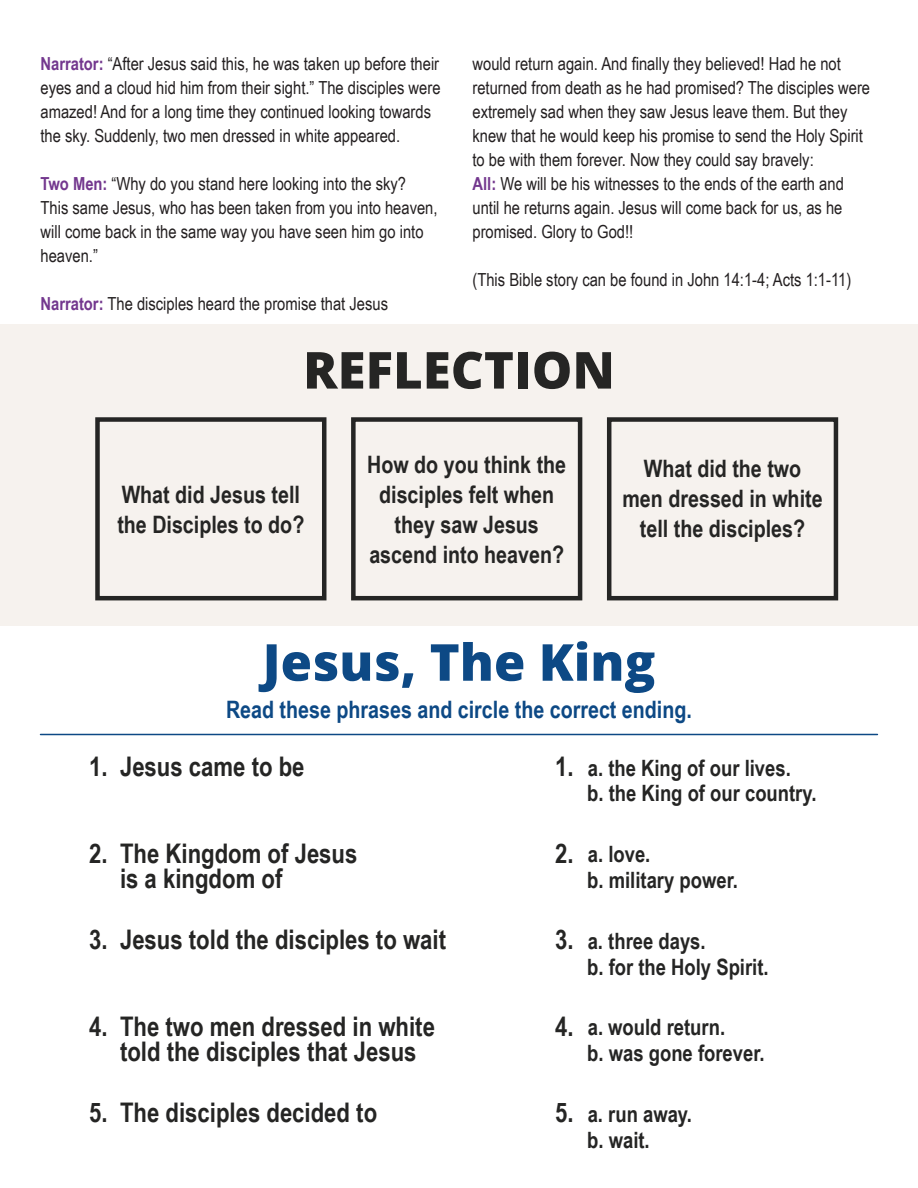
<style>
.page{position:relative;width:918px;height:1188px;background:#fff}
.page>*{position:absolute;margin:0;border:0;box-sizing:border-box;transform-origin:0 0}
.t1{font:800 51px "Open Sans";color:#0d4985}
.t2{font:800 51px "Open Sans";color:#252524}
.t3{font:700 27px "Arial Narrow";color:#252524}
.t4{font:700 24px "Arial Narrow";color:#252524}
.t5{font:700 24px "Arial Narrow";color:#0d4985}
.t6{font:700 22.5px "Arial Narrow";color:#252524}
.t7{font:18px/24px "Arial Narrow";color:#231f20}
.s1{font-weight:700;color:#73378e}
</style>
<div class="page">
<div style="left:0;top:324px;width:918px;height:302px;background:#f6f2ee"></div>
<div style="left:95px;top:417px;width:231px;height:183px;border:4px solid #252524"></div>
<div style="left:351px;top:417px;width:231px;height:183px;border:4px solid #252524"></div>
<div style="left:607px;top:417px;width:231px;height:183px;border:4px solid #252524"></div>
<hr style="left:40px;top:734px;width:837px;height:1px;background:#0d4985">
<p class="t7" style="left:40px;top:51px;width:402px"><span class="s1">Narrator:</span> “After Jesus said this, he was taken up before their eyes and a cloud hid him from their sight.” The disciples were amazed! And for a long time they continued looking towards the sky. Suddenly, two men dressed in white appeared.</p>
<p class="t7" style="left:40px;top:171px;width:399px"><span class="s1">Two Men:</span> “Why do you stand here looking into the sky?<br>This same Jesus, who has been taken from you into heaven, will come back in the same way you have seen him go into heaven.”</p>
<p class="t7" style="left:40px;top:291px;width:349px"><span class="s1">Narrator:</span> The disciples heard the promise that Jesus</p>
<p class="t2" style="left:303px;top:331px;width:313px">REFLECTION</p>
<p class="t7" style="left:472px;top:51px;width:399px">would return again. And finally they believed! Had he not returned from death as he had promised? The disciples were extremely sad when they saw Jesus leave them. But they knew that he would keep his promise to send the Holy Spirit to be with them forever. Now they could say bravely:</p>
<p class="t7" style="left:472px;top:171px;width:373px;text-align:justify"><span class="s1">All:</span> We will be his witnesses to the ends of the earth and until he returns again. Jesus will come back for us, as he promised. Glory to God!!</p>
<p class="t7" style="left:472px;top:267px;width:380px">(This Bible story can be found in John 14:1-4; Acts 1:1-11)</p>
<p class="t4" style="left:122px;top:476px;width:180px">What did Jesus tell</p>
<p class="t4" style="left:117px;top:506px;width:189px">the Disciples to do?</p>
<p class="t4" style="left:367px;top:446px;width:201px">How do you think the</p>
<p class="t4" style="left:379px;top:476px;width:177px">disciples felt when</p>
<p class="t4" style="left:395px;top:506px;width:146px">they saw Jesus</p>
<p class="t4" style="left:369px;top:536px;width:196px">ascend into heaven?</p>
<p class="t4" style="left:644px;top:450px;width:159px">What did the two</p>
<p class="t4" style="left:622px;top:480px;width:202px">men dressed in white</p>
<p class="t4" style="left:640px;top:510px;width:167px">tell the disciples?</p>
<p class="t1" style="left:263px;top:623px;width:394px">Jesus, The King</p>
<p class="t5" style="left:226px;top:692px;width:467px">Read these phrases and circle the correct ending.</p>
<p class="t3" style="left:89px;top:746px;width:217px">1. Jesus came to be</p>
<p class="t3" style="left:555px;top:746px;width:20px">1.</p>
<p class="t6" style="left:588px;top:751px;width:205px">a. the King of our lives.</p>
<p class="t6" style="left:587px;top:776px;width:231px">b. the King of our country.</p>
<p class="t3" style="left:89px;top:833px;width:270px">2. The Kingdom of Jesus</p>
<p class="t3" style="left:555px;top:833px;width:20px">2.</p>
<p class="t3" style="left:120px;top:858px;width:164px">is a kingdom of</p>
<p class="t3" style="left:89px;top:919px;width:358px">3. Jesus told the disciples to wait</p>
<p class="t3" style="left:555px;top:919px;width:20px">3.</p>
<p class="t3" style="left:89px;top:1006px;width:347px">4. The two men dressed in white</p>
<p class="t3" style="left:555px;top:1006px;width:20px">4.</p>
<p class="t3" style="left:120px;top:1031px;width:298px">told the disciples that Jesus</p>
<p class="t3" style="left:89px;top:1092px;width:289px">5. The disciples decided to</p>
<p class="t3" style="left:555px;top:1092px;width:20px">5.</p>
<p class="t6" style="left:588px;top:838px;width:64px">a. love.</p>
<p class="t6" style="left:587px;top:863px;width:152px">b. military power.</p>
<p class="t6" style="left:588px;top:924px;width:119px">a. three days.</p>
<p class="t6" style="left:587px;top:950px;width:183px">b. for the Holy Spirit.</p>
<p class="t6" style="left:588px;top:1010px;width:139px">a. would return.</p>
<p class="t6" style="left:587px;top:1036px;width:179px">b. was gone forever.</p>
<p class="t6" style="left:588px;top:1097px;width:106px">a. run away.</p>
<p class="t6" style="left:587px;top:1123px;width:64px">b. wait.</p>
</div>
